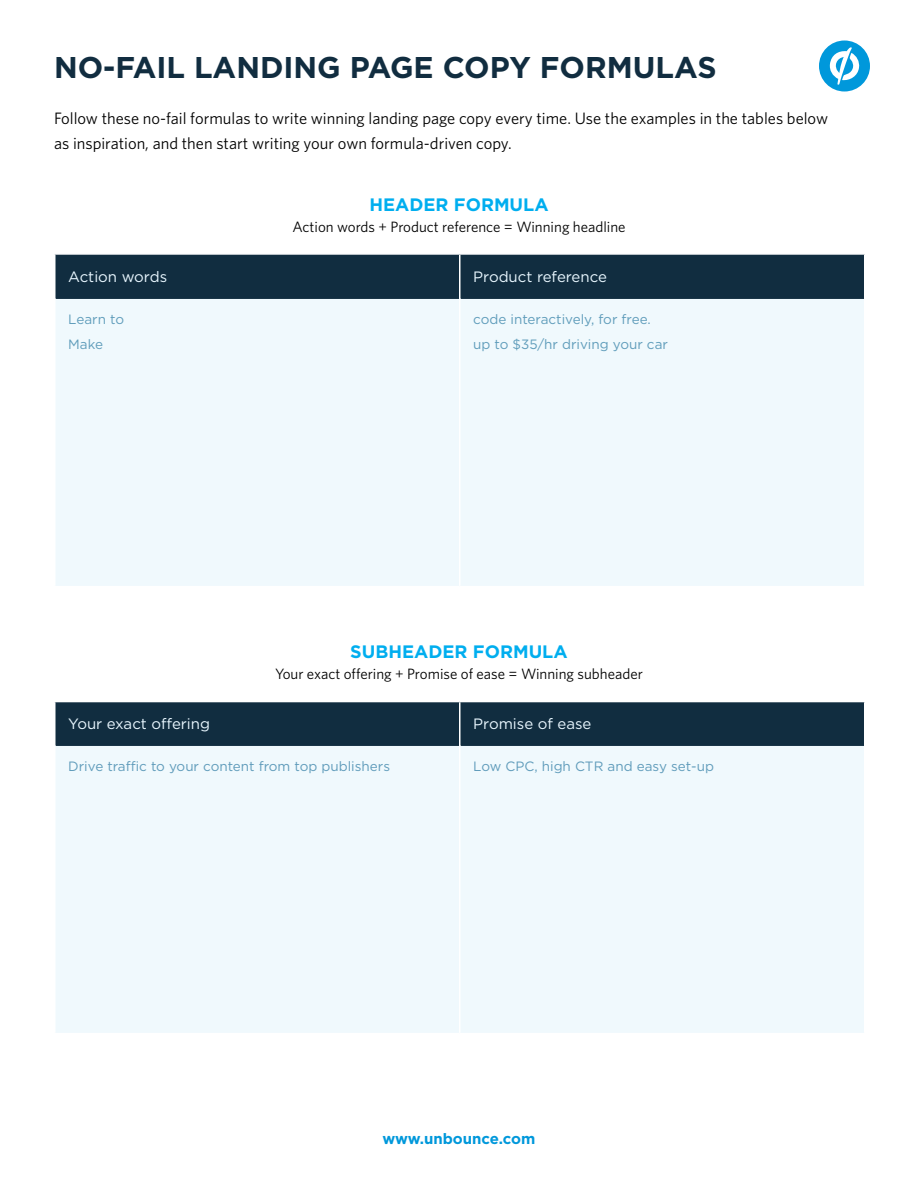
<style>
.page{position:relative;width:918px;height:1188px;background:#fff}
.page>*{position:absolute;margin:0;border:0;box-sizing:border-box;transform-origin:0 0}
.t1{font:700 30px "Gotham";color:#112d40}
.t2{font:700 18px "Gotham";color:#00aeef}
.t3{font:16.5px/25.8px "Whitney";color:#000}
.t4{font:15px "Whitney";color:#000}
.t5{font:15px "Gotham";color:#e8f6fe}
.t6{font:700 15px "Gotham";color:#0098db}
.body_copy_-_table{font:13.5px "Gotham";color:#609cbb}
.t7{font:13.5px "Gotham";color:#609dbb}
</style>
<div class="page">
<svg style="left:819px;top:40px;width:51px;height:52px"></svg>
<div style="left:56px;top:255px;width:808px;height:42px;background:#112d40"></div>
<div style="left:56px;top:299px;width:808px;height:287px;background:#f0f9fd"></div>
<hr style="left:56px;top:297px;width:403px;height:2px;background:#112d40">
<hr style="left:460px;top:297px;width:404px;height:2px;background:#112d40">
<hr style="left:459px;top:255px;width:1px;height:43px;background:#fff">
<hr style="left:459px;top:298px;width:1px;height:288px;background:#fff">
<div style="left:56px;top:702px;width:808px;height:42px;background:#112d40"></div>
<div style="left:56px;top:746px;width:808px;height:287px;background:#f0f9fd"></div>
<hr style="left:56px;top:744px;width:403px;height:2px;background:#112d40">
<hr style="left:460px;top:744px;width:404px;height:2px;background:#112d40">
<hr style="left:459px;top:702px;width:1px;height:43px;background:#fff">
<hr style="left:459px;top:745px;width:1px;height:288px;background:#fff">
<p class="t1" style="left:54px;top:47px;width:664px">NO-FAIL LANDING PAGE COPY FORMULAS</p>
<p class="t3" style="left:54px;top:105px;width:776px">Follow these no-fail formulas to write winning landing page copy every time. Use the examples in the tables below as inspiration, and then start writing your own formula-driven copy.</p>
<p class="t2" style="left:369px;top:192px;width:181px">HEADER FORMULA</p>
<p class="t4" style="left:292px;top:218px;width:335px">Action words + Product reference = Winning headline</p>
<p class="t5" style="left:68px;top:267px;width:100px">Action words</p>
<p class="t5" style="left:473px;top:267px;width:135px">Product reference</p>
<p class="t7" style="left:68px;top:311px;width:57px">Learn to</p>
<p class="t7" style="left:68px;top:336px;width:36px">Make</p>
<p class="t7" style="left:473px;top:311px;width:179px">code interactively, for free.</p>
<p class="t7" style="left:473px;top:336px;width:196px">up to $35/hr driving your car</p>
<p class="t2" style="left:350px;top:640px;width:219px">SUBHEADER FORMULA</p>
<p class="t4" style="left:275px;top:665px;width:369px">Your exact offering + Promise of ease = Winning subheader</p>
<p class="t5" style="left:68px;top:714px;width:143px">Your exact offering</p>
<p class="t5" style="left:473px;top:714px;width:120px">Promise of ease</p>
<p class="body_copy_-_table" style="left:68px;top:758px;width:323px">Drive traffic to your content from top publishers</p>
<p class="body_copy_-_table" style="left:473px;top:758px;width:242px">Low CPC, high CTR and easy set-up</p>
<p class="t6" style="left:382px;top:1129px;width:155px">www.unbounce.com</p>
</div>
